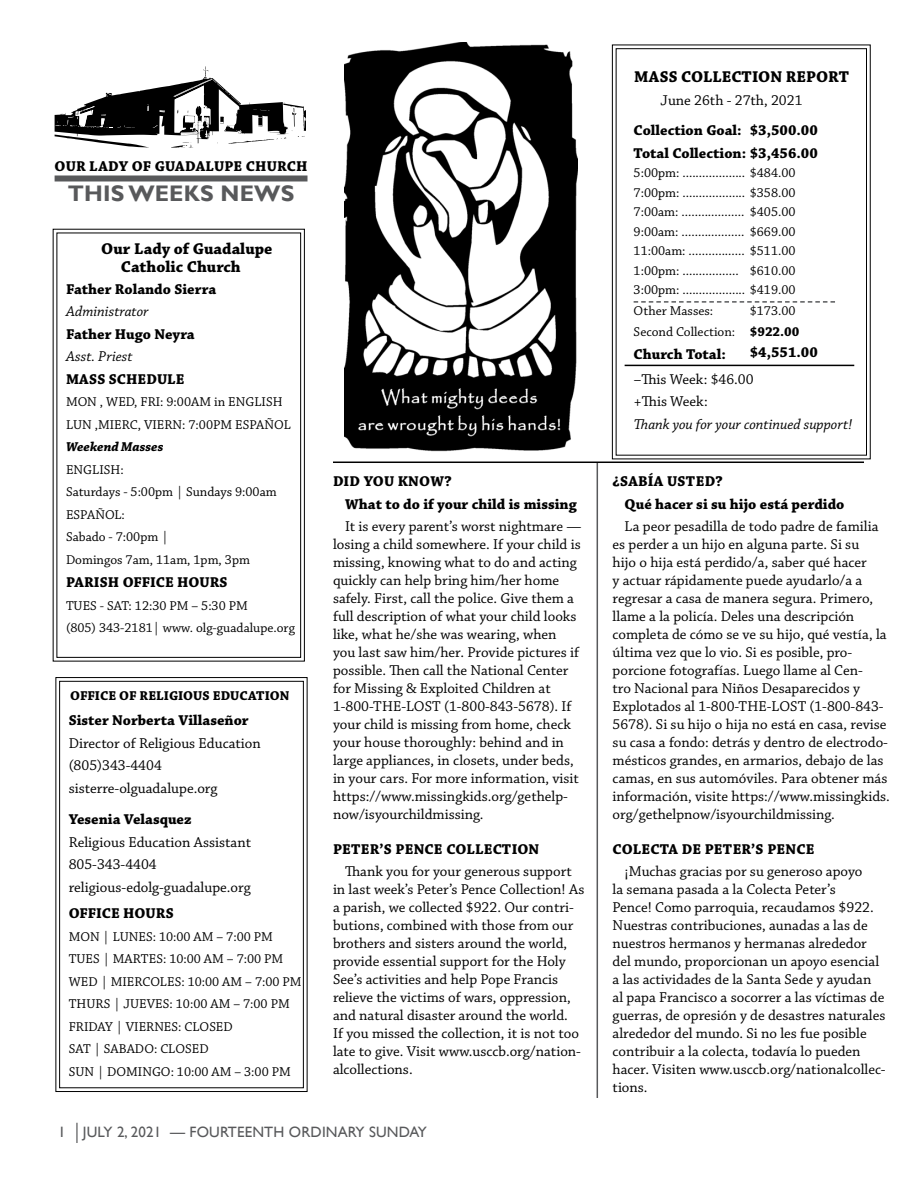
<style>
.page{position:relative;width:918px;height:1188px;background:#fff}
.page>*{position:absolute;margin:0;border:0;box-sizing:border-box;transform-origin:0 0}
.t1{font:700 22.5px "Gill Sans";letter-spacing:.01em;color:#58595b}
.t2{font:700 16.5px/18px "Chaparral Pro";color:#000}
.t3{font:15px/18px "Chaparral Pro";color:#000}
.t4{font:700 15px/22.5px "Chaparral Pro";color:#000}
.t5{font:italic 15px "Chaparral Pro";color:#000}
.t6{font:15px "Gill Sans";letter-spacing:.01em;color:#58595b}
.t7{font:13.5px/22.5px "Chaparral Pro";color:#000}
.t8{font:700 13.5px "Chaparral Pro";color:#000}
.t9{font:italic 700 13.5px "Chaparral Pro";color:#000}
</style>
<div class="page">
<svg style="left:52px;top:228px;width:253px;height:434px"></svg>
<div style="left:57px;top:233px;width:244px;height:425px;border:1px solid #000"></div>
<svg style="left:55px;top:66px;width:251px;height:82px"></svg>
<hr style="left:76px;top:1123px;width:2px;height:20px;background:#58595b">
<div style="left:55px;top:175px;width:253px;height:6px;background:#58595b"></div>
<hr style="left:597px;top:462px;width:1px;height:636px;background:#58595b">
<svg style="left:612px;top:44px;width:259px;height:416px"></svg>
<div style="left:616px;top:48px;width:251px;height:408px;border:1px solid #000"></div>
<svg style="left:634px;top:301px;width:201px;height:2px"></svg>
<hr style="left:625px;top:365px;width:229px;height:1px;background:#000">
<hr style="left:333px;top:462px;width:531px;height:1px;background:#000">
<svg style="left:55px;top:677px;width:253px;height:415px"></svg>
<div style="left:59px;top:681px;width:245px;height:407px;border:1px solid #000"></div>
<img style="left:345px;top:42px;width:233px;height:410px">
<p class="t4" style="left:55px;top:156px;width:46px">Our lad</p>
<p class="t4" style="left:119px;top:156px;width:57px">y of Guadalupe</p>
<p class="t4" style="left:246px;top:156px;width:32px">Churc</p>
<p class="t4" style="left:296px;top:156px;width:13px">h</p>
<h1 class="t1" style="left:68px;top:180px;width:226px">This WEEKS NEWS</h1>
<p class="t2" style="left:121px;top:240px;width:153px;text-indent:-20px">Our Lady of Guadalupe<br>Catholic Church</p>
<p class="t4" style="left:66px;top:278px;width:152px">Father Rolando Sierra</p>
<p class="t5" style="left:66px;top:303px;width:84px">Administrator</p>
<p class="t4" style="left:66px;top:323px;width:130px">Father Hugo Neyra</p>
<p class="t5" style="left:66px;top:348px;width:68px">Asst. Priest</p>
<p class="t4" style="left:66px;top:368px;width:120px">MASS SCHEDULE</p>
<p class="t7" style="left:66px;top:391px;width:226px">MON , WED, FRI: 9:00AM in ENGLISH<br>LUN ,MIERC, VIERN: 7:00PM ESPAÑOL</p>
<p class="t9" style="left:66px;top:439px;width:99px">Weekend Masses</p>
<p class="t7" style="left:66px;top:459px;width:212px">ENGLISH:<br>Saturdays - 5:00pm | Sundays 9:00am<br>ESPAÑOL:<br>Sabado - 7:00pm |<br>Domingos 7am, 11am, 1pm, 3pm</p>
<p class="t4" style="left:66px;top:572px;width:163px">PARISH OFFICE HOURS</p>
<p class="t7" style="left:66px;top:595px;width:231px">TUES - SAT: 12:30 PM – 5:30 PM<br>(805) 343-2181| www. olg-guadalupe.org</p>
<p class="t8" style="left:70px;top:688px;width:221px">OFFICE OF RELIGIOUS EDUCATION</p>
<p class="t4" style="left:69px;top:710px;width:181px">Sister Norberta Villaseñor</p>
<p class="t3" style="left:69px;top:732px;width:194px;line-height:22.5px">Director of Religious Education (805)343-4404 sisterre-olguadalupe.org</p>
<p class="t4" style="left:69px;top:809px;width:124px">Yesenia Velasquez</p>
<p class="t3" style="left:69px;top:831px;width:184px;line-height:22.5px">Religious Education Assistant<br>805-343-4404 religious-edolg-guadalupe.org</p>
<p class="t4" style="left:69px;top:903px;width:107px">OFFICE HOURS</p>
<p class="t7" style="left:69px;top:926px;width:234px">MON | LUNES: 10:00 AM – 7:00 PM<br>TUES | MARTES: 10:00 AM – 7:00 PM<br>WED | MIERCOLES: 10:00 AM – 7:00 PM<br>THURS | JUEVES: 10:00 AM – 7:00 PM<br>FRIDAY | VIERNES: CLOSED<br>SAT | SABADO: CLOSED<br>SUN | DOMINGO: 10:00 AM – 3:00 PM</p>
<p class="t4" style="left:345px;top:471px;width:233px;text-indent:-12px">Did you Know?<br>What to do if your child is missing</p>
<p class="t3" style="left:333px;top:518px;width:250px;text-indent:12px">It is every parent’s worst nightmare — losing a child somewhere. If your child is missing, knowing what to do and acting quickly can help bring him/her home safely. First, call the police. Give them a full description of what your child looks like, what he/she was wearing, when you last saw him/her. Provide pictures if possible. Then call the National Center for Missing &amp; Exploited Children at 1-800-THE-LOST (1-800-843-5678). If your child is missing from home, check your house thoroughly: behind and in large appliances, in closets, under beds, in your cars. For more information, visit https://www.missingkids.org/gethelp&shy;now/isyourchildmissing.</p>
<p class="t4" style="left:333px;top:838px;width:208px">PETER’S PENCE COLLECTION</p>
<p class="t3" style="left:333px;top:863px;width:253px;text-indent:12px">Thank you for your generous support in last week’s Peter’s Pence Collection! As a parish, we collected $922. Our contri&shy;butions, combined with those from our brothers and sisters around the world, provide essential support for the Holy See’s activities and help Pope Francis relieve the victims of wars, oppression, and natural disaster around the world.<br>If you missed the collection, it is not too late to give. Visit www.usccb.org/nation&shy;alcollections.</p>
<p class="t6" style="left:58px;top:1123px;width:370px">1 JULY 2, 2021 — FOURTEENTH ORDINARY SUNDAY</p>
<p class="t2" style="left:634px;top:68px;width:25px">Mass</p>
<p class="t2" style="left:681px;top:68px;width:21px">Collect</p>
<p class="t2" style="left:752px;top:68px;width:56px">ion Report</p>
<p class="t3" style="left:661px;top:91px;width:143px">June 26th - 27th, 2021</p>
<p class="t4" style="left:634px;top:120px;width:186px">Collection Goal:<br>Total Collection: $3,456.00</p>
<p class="t7" style="left:634px;top:164px;width:163px;line-height:19.5px">5:00pm: ................... $484.00<br>7:00pm: ................... $358.00<br>7:00am: ................... $405.00<br>9:00am: ................... $669.00<br>11:00am: ................. $511.00<br>1:00pm: .................<br>3:00pm: ................... $419.00</p>
<p class="t7" style="left:634px;top:301px;width:103px;line-height:21px">Other Masses:<br>Second Collection:</p>
<p class="t4" style="left:634px;top:343px;width:94px">Church Total:</p>
<p class="t3" style="left:634px;top:368px;width:121px;line-height:22.5px">–This Week: $46.00 +This Week:</p>
<p class="t5" style="left:634px;top:416px;width:220px">Thank you for your continued support!</p>
<p class="t4" style="left:750px;top:120px;width:70px">$3,500.00</p>
<p class="t7" style="left:750px;top:260px;width:47px">$610.00</p>
<p class="t7" style="left:750px;top:300px;width:47px">$173.00</p>
<p class="t8" style="left:750px;top:324px;width:51px">$922.00</p>
<p class="t4" style="left:750px;top:342px;width:70px">$4,551.00</p>
<p class="t4" style="left:625px;top:471px;width:221px;text-indent:-12px">¿SABÍA USTED?<br>Qué hacer si su hijo está perdido</p>
<p class="t3" style="left:613px;top:518px;width:279px;text-indent:12px">La peor pesadilla de todo padre de familia es perder a un hijo en alguna parte. Si su<br>hijo o hija está perdido/a, saber qué hacer<br>y actuar rápidamente puede ayudarlo/a a regresar a casa de manera segura. Primero, llame a la policía. Deles una descripción completa de cómo se ve su hijo, qué vestía, la última vez que lo vio. Si es posible, pro&shy;porcione fotografías. Luego llame al Cen-<br>tro Nacional para Niños Desaparecidos y Explotados al 1-800-THE-LOST (1-800-843- 5678). Si su hijo o hija no está en casa, revise su casa a fondo: detrás y dentro de electrodo&shy;mésticos grandes, en armarios, debajo de las camas, en sus automóviles. Para obtener más información, visite https://www.missingkids. org/gethelpnow/isyourchildmissing.</p>
<p class="t4" style="left:613px;top:838px;width:203px">COLECTA DE PETER’S PENCE</p>
<p class="t3" style="left:613px;top:863px;width:275px;text-indent:12px">¡Muchas gracias por su generoso apoyo<br>la semana pasada a la Colecta Peter’s<br>Pence! Como parroquia, recaudamos $922.<br>Nuestras contribuciones, aunadas a las de nuestros hermanos y hermanas alrededor del mundo, proporcionan un apoyo esencial a las actividades de la Santa Sede y ayudan al papa Francisco a socorrer a las víctimas de guerras, de opresión y de desastres naturales alrededor del mundo. Si no les fue posible contribuir a la colecta, todavía lo pueden hacer. Visiten www.usccb.org/nationalcollec&shy;tions.</p>
</div>
